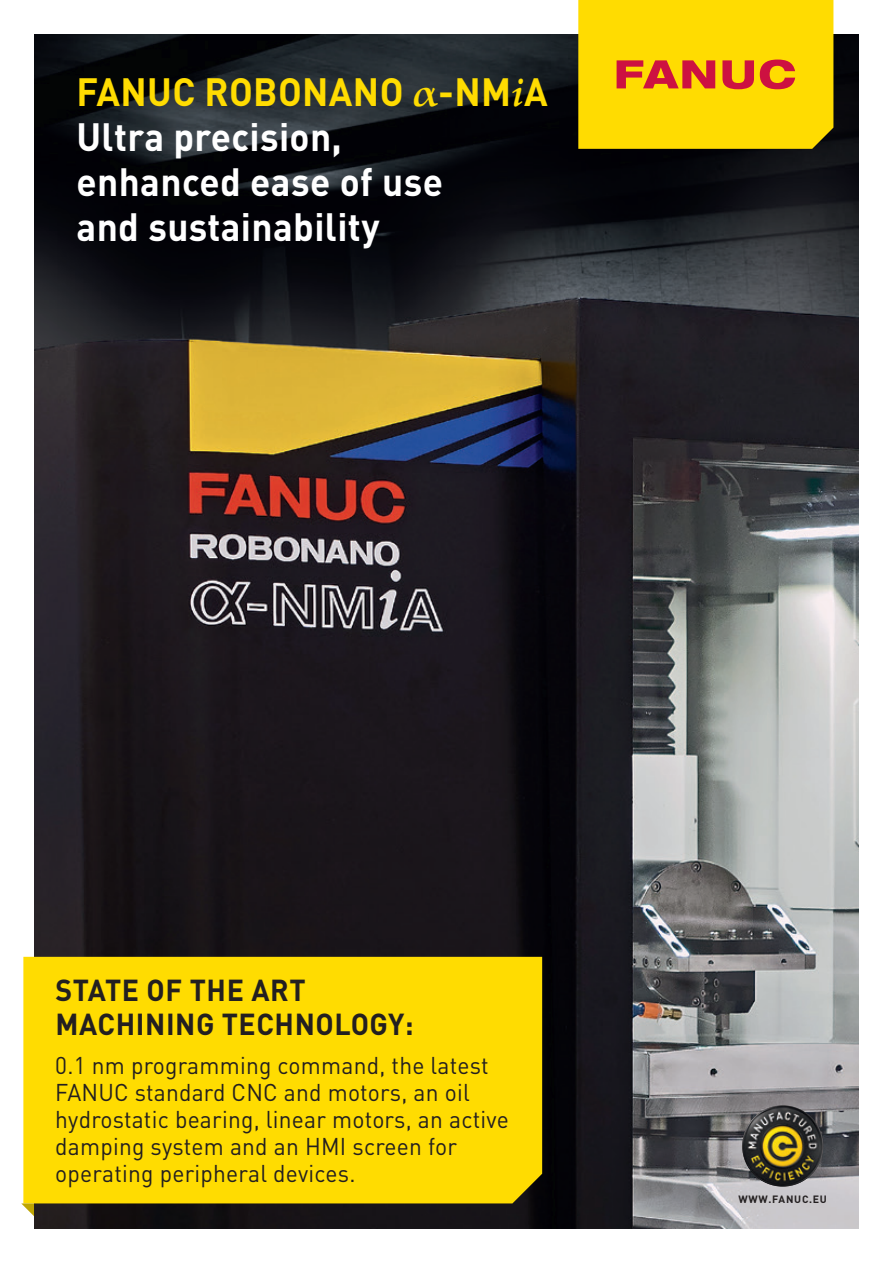
<style>
.page{position:relative;width:893px;height:1263px;background:#fff}
.page>*{position:absolute;margin:0;border:0;box-sizing:border-box;transform-origin:0 0}
.t1{font:700 39px/45px "DIN Pro";letter-spacing:.01em;color:#fff;scale:.95 1}
.t2{font:700 30px/34.5px "DIN Pro";letter-spacing:.02em;color:#231f20;scale:.95 1}
.t3{font:24px/27px "DIN Pro";letter-spacing:.01em;color:#231f20;scale:.95 1}
.t4{font:700 10.5px "DIN Pro";letter-spacing:.07em;color:#231f20}
.s1{color:#ffdc01}
.s2{font-family:"Palatino Linotype";color:#ffdc01}
.s3{font-family:"Palatino Linotype";font-style:italic;color:#ffdc01}
</style>
<div class="page">
<img style="left:34px;top:34px;width:825px;height:1195px">
<svg style="left:578px;top:0;width:255px;height:149px;background:#f8ca06"></svg>
<div style="left:23px;top:957px;width:519px;height:246px;background:#ffdc01"></div>
<img style="left:742px;top:1105px;width:81px;height:81px;border-radius:41px">
<svg style="left:21px;top:1203px;width:13px;height:13px"></svg>
<h1 class="t1" style="left:77px;top:68px;width:498px"><span class="s1">FANUC ROBONANO</span> <span class="s2">α</span><span class="s1">-NM</span><span class="s3">i</span><span class="s1">A<br></span>Ultra precision,<br>enhanced ease of use<br>and sustainability</h1>
<p class="t2" style="left:55px;top:971px;width:379px">STATE OF THE ART<br>MACHINING TECHNOLOGY:</p>
<p class="t3" style="left:55px;top:1051px;width:479px">0.1 nm programming command, the latest FANUC standard CNC and motors, an oil hydrostatic bearing, linear motors, an active damping system and an HMI screen for operating peripheral devices.</p>
<p class="t4" style="left:738px;top:1192px;width:90px">WWW.FANUC.EU</p>
</div>
